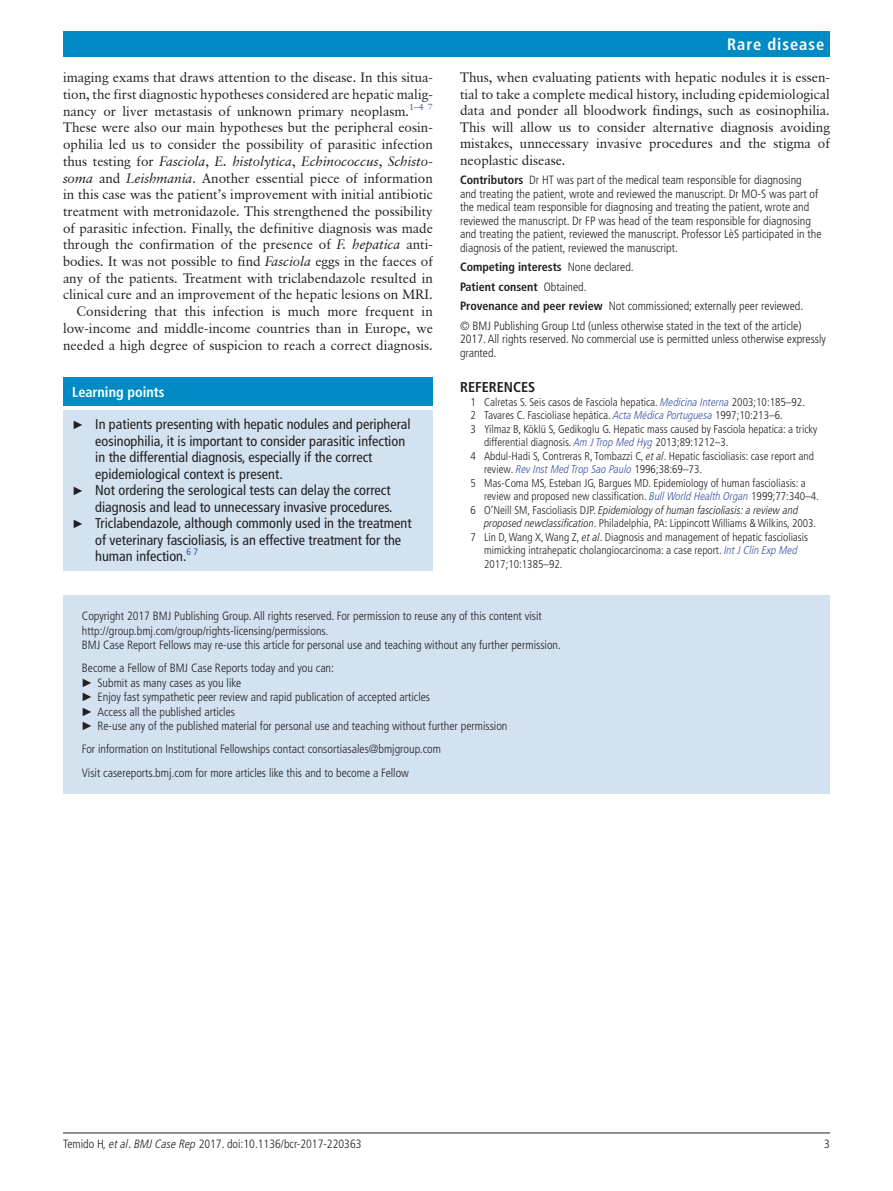
<style>
.page{position:relative;width:893px;height:1191px;background:#fff}
.page>*{position:absolute;margin:0;border:0;box-sizing:border-box;transform-origin:0 0}
.t1{font:700 condensed 16.5px "Frutiger LT Pro";letter-spacing:.055em;color:#fff}
.t2{font:condensed 14.25px "Frutiger LT Pro";color:#231f20}
.t3{font:700 condensed 14.25px "Frutiger LT Pro";color:#fff}
.t4{font:700 condensed 14.25px "Frutiger LT Std";color:#231f20}
.t5{font:13.5px/16.6px "Classical Garamond BT";color:#231f20;text-align:justify}
.t6{font:300 condensed 12px/13.5px "Frutiger LT Pro";color:#231f20}
.t7{font:300 condensed 11.25px "Frutiger LT Pro";color:#231f20}
.t8{font:italic 300 condensed 11.25px "Frutiger LT Pro";color:#231f20}
.t9{font:italic 300 condensed 11.25px "Frutiger LT Pro";color:#3853a3}
.t10{font:condensed 9.45px "Frutiger LT Pro";color:#3853a3}
.t11{font:9px "Classical Garamond BT";color:#3853a3}
.s1{font-style:italic}
.s2{font-family:"Arial";font-stretch:normal;font-size:12px}
.s3{font-weight:700}
.s4{font-style:italic;color:#3853a3}
.s5{font-style:normal;color:#231f20}
.s6{font-style:normal}
.s7{font-family:"Arial";font-weight:400;font-stretch:normal}
</style>
<div class="page">
<hr style="left:63px;top:1132px;width:767px;height:1px;background:#231f20">
<div style="left:63px;top:31px;width:767px;height:25px;background:#008bc5"></div>
<div style="left:63px;top:377px;width:370px;height:28px;background:#008bc5"></div>
<div style="left:63px;top:410px;width:370px;height:160px;background:#d2e2f0"></div>
<div style="left:63px;top:595px;width:767px;height:198px;background:#d2e2f0"></div>
<p class="t5" style="left:63px;top:69px;width:371px">imaging exams that draws attention to the disease. In this situa&shy;tion, the first diagnostic hypotheses considered are hepatic malig&shy;nancy or liver metastasis of unknown primary neoplasm.</p>
<p class="t11" style="left:409px;top:101px;width:25px">1–4 7</p>
<p class="t5" style="left:63px;top:119px;width:371px;text-align:right">These were also our main hypotheses but the peripheral eosin&shy;ophilia led us to consider the possibility of parasitic infection thus testing for <span class="s1">Fasciola</span>, <span class="s1">E. histolytica</span>, <span class="s1">Echinococcus</span>, <span class="s1">Schisto&shy;soma</span> and <span class="s1">Leishmania</span>. Another essential piece of information in this case was the patient’s improvement with initial antibiotic treatment with metronidazole. This strengthened the possibility of parasitic infection. Finally, the definitive diagnosis was made through the confirmation of the presence of <span class="s1">F. hepatica</span> anti&shy;bodies. It was not possible to find <span class="s1">Fasciola</span> eggs in the faeces of any of the patients. Treatment with triclabendazole resulted in clinical cure and an improvement of the hepatic lesions on MRI.<br>Considering that this infection is much more frequent in low-income and middle-income countries than in Europe, we needed a high degree of suspicion to reach a correct diagnosis.</p>
<p class="t3" style="left:72px;top:383px;width:94px">Learning points</p>
<p class="t2" style="left:72px;top:416px;width:340px"><span class="s2">►</span> In patients presenting with hepatic nodules and peripheral</p>
<p class="t2" style="left:95px;top:433px;width:311px">eosinophilia, it is important to consider parasitic infection</p>
<p class="t2" style="left:95px;top:449px;width:279px">in the differential diagnosis, especially if the correct</p>
<p class="t2" style="left:95px;top:466px;width:189px">epidemiological context is present.</p>
<p class="t2" style="left:72px;top:482px;width:320px"><span class="s2">►</span> Not ordering the serological tests can delay the correct</p>
<p class="t2" style="left:95px;top:499px;width:299px">diagnosis and lead to unnecessary invasive procedures.</p>
<p class="t2" style="left:72px;top:515px;width:341px"><span class="s2">►</span> Triclabendazole, although commonly used in the treatment</p>
<p class="t2" style="left:95px;top:532px;width:307px">of veterinary fascioliasis, is an effective treatment for the</p>
<p class="t2" style="left:95px;top:548px;width:93px">human infection.</p>
<p class="t10" style="left:187px;top:546px;width:13px">6 7</p>
<h1 class="t1" style="left:727px;top:34px;width:99px">Rare disease</h1>
<p class="t5" style="left:460px;top:69px;width:371px">Thus, when evaluating patients with hepatic nodules it is essen&shy;tial to take a complete medical history, including epidemiological data and ponder all bloodwork findings, such as eosinophilia.<br>This will allow us to consider alternative diagnosis avoiding mistakes, unnecessary invasive procedures and the stigma of neoplastic disease.</p>
<p class="t6" style="left:460px;top:173px;width:363px"><span class="s3">Contributors</span> Dr HT was part of the medical team responsible for diagnosing<br>and treating the patient, wrote and reviewed the manuscript. Dr MO-S was part of the medical team responsible for diagnosing and treating the patient, wrote and reviewed the manuscript. Dr FP was head of the team responsible for diagnosing and treating the patient, reviewed the manuscript. Professor LèS participated in the diagnosis of the patient, reviewed the manuscript.</p>
<p class="t6" style="left:460px;top:257px;width:345px;line-height:19.5px"><span class="s3">Competing interests</span> None declared.<br><span class="s3">Patient consent</span> Obtained.<br><span class="s3">Provenance and peer review</span> Not commissioned; externally peer reviewed. © BMJ Publishing Group Ltd (unless otherwise stated in the text of the article)</p>
<p class="t6" style="left:460px;top:332px;width:367px">2017. All rights reserved. No commercial use is permitted unless otherwise expressly granted.</p>
<p class="t4" style="left:460px;top:379px;width:77px">REFERENCES</p>
<p class="t7" style="left:470px;top:395px;width:336px">1 Calretas S. Seis casos de Fasciola hepatica. <span class="s4">Medicina Interna</span> 2003;10:185–92.</p>
<p class="t7" style="left:470px;top:409px;width:314px">2 Tavares C. Fascioliase hepática. <span class="s4">Acta Médica Portuguesa</span> 1997;10:213–6.</p>
<p class="t7" style="left:470px;top:422px;width:349px">3 Yilmaz B, Köklü S, Gedikoglu G. Hepatic mass caused by Fasciola hepatica: a tricky</p>
<p class="t7" style="left:484px;top:436px;width:246px">differential diagnosis. <span class="s4">Am J Trop Med Hyg</span> 2013;89:1212–3.</p>
<p class="t7" style="left:470px;top:449px;width:345px">4 Abdul-Hadi S, Contreras R, Tombazzi C, <span class="s1">et al</span>. Hepatic fascioliasis: case report and</p>
<p class="t9" style="left:484px;top:463px;width:220px"><span class="s5">review.</span> Rev Inst Med Trop Sao Paulo <span class="s5">1996;38:69–73.</span></p>
<p class="t7" style="left:470px;top:476px;width:337px">5 Mas-Coma MS, Esteban JG, Bargues MD. Epidemiology of human fascioliasis: a</p>
<p class="t7" style="left:484px;top:490px;width:336px">review and proposed new classification. <span class="s4">Bull World Health Organ</span> 1999;77:340–4.</p>
<p class="t8" style="left:470px;top:503px;width:329px"><span class="s6">6 O ’Neill SM, Fascioliasis DJP.</span> Epidemiology of human fascioliasis: a review and</p>
<p class="t7" style="left:484px;top:517px;width:334px"><span class="s1">proposed newclassification</span>. Philadelphia, PA: Lippincott Williams &amp; Wilkins, 2003.</p>
<p class="t7" style="left:470px;top:530px;width:339px">7 Lin D, Wang X, Wang Z, <span class="s1">et al</span>. Diagnosis and management of hepatic fascioliasis</p>
<p class="t7" style="left:484px;top:544px;width:315px">mimicking intrahepatic cholangiocarcinoma: a case report. <span class="s4">Int J Clin Exp Med</span></p>
<p class="t7" style="left:484px;top:557px;width:80px">2017;10:1385–92.</p>
<p class="t6" style="left:82px;top:609px;width:481px;line-height:14.4px">Copyright 2017 BMJ Publishing Group. All rights reserved. For permission to reuse any of this content visit http://group.bmj.com/group/rights-licensing/permissions.<br>BMJ Case Report Fellows may re-use this article for personal use and teaching without any further permission.</p>
<p class="t6" style="left:81px;top:661px;width:428px;line-height:14.4px">Become a Fellow of BMJ Case Reports today and you can:<br><span class="s7">►</span> Submit as many cases as you like<br><span class="s7">►</span> Enjoy fast sympathetic peer review and rapid publication of accepted articles<br><span class="s7">►</span> Access all the published articles<br><span class="s7">►</span> Re-use any of the published material for personal use and teaching without further permission</p>
<p class="t6" style="left:82px;top:737px;width:361px;line-height:23.4px">For information on Institutional Fellowships contact consortiasales@bmjgroup.com<br>Visit casereports.bmj.com for more articles like this and to become a Fellow</p>
<p class="t6" style="left:63px;top:1136px;width:300px">Temido H<span class="s1">, et al</span>. <span class="s1">BMJ Case Rep</span> 2017. doi:10.1136/bcr-2017-220363</p>
<p class="t6" style="left:824px;top:1136px;width:7px">3</p>
</div>
